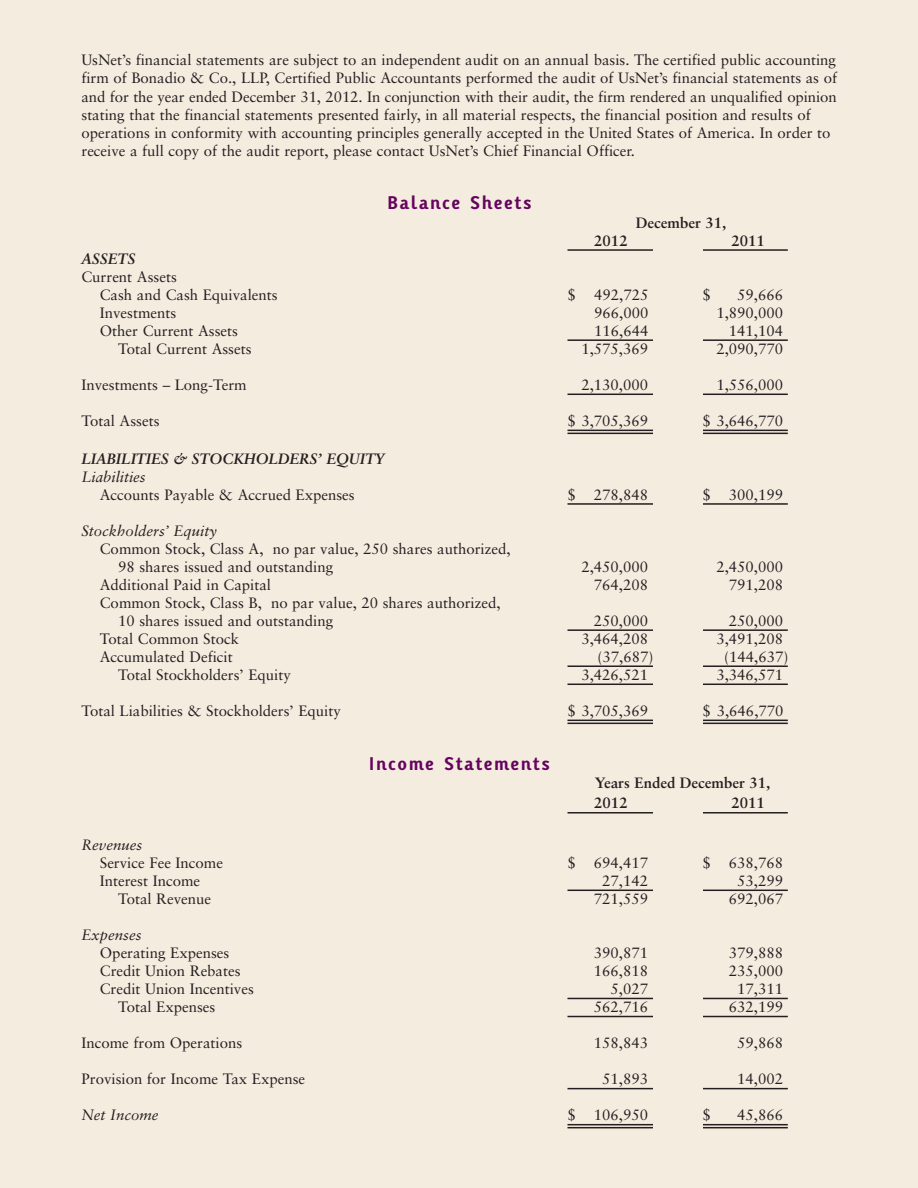
<style>
.page{position:relative;width:918px;height:1188px;background:#f5ece0}
.page>*{position:absolute;margin:0;border:0;box-sizing:border-box;transform-origin:0 0}
.t1{font:700 18px "Karbid";letter-spacing:.065em;color:#65035f}
.t2{font:15px/18px "Sabon";color:#231f20}
.t3{font:italic 15px "Sabon";color:#231f20}
.t4{font:700 15px/20.2px "Sabon";color:#231f20}
.t5{font:italic 700 15px "Sabon";color:#231f20}
</style>
<div class="page">
<hr style="left:567px;top:249px;width:221px;height:2px;background:#231f20">
<hr style="left:567px;top:339px;width:221px;height:2px;background:#231f20">
<hr style="left:567px;top:394px;width:221px;height:1px;background:#231f20">
<hr style="left:567px;top:430px;width:221px;height:1px;background:#231f20">
<hr style="left:567px;top:433px;width:221px;height:1px;background:#231f20">
<hr style="left:567px;top:503px;width:221px;height:2px;background:#231f20">
<hr style="left:567px;top:629px;width:221px;height:2px;background:#231f20">
<hr style="left:567px;top:665px;width:221px;height:2px;background:#231f20">
<hr style="left:567px;top:684px;width:221px;height:1px;background:#231f20">
<hr style="left:567px;top:720px;width:221px;height:1px;background:#231f20">
<hr style="left:567px;top:723px;width:221px;height:1px;background:#231f20">
<hr style="left:567px;top:812px;width:221px;height:2px;background:#231f20">
<hr style="left:567px;top:890px;width:221px;height:1px;background:#231f20">
<hr style="left:567px;top:998px;width:221px;height:1px;background:#231f20">
<hr style="left:567px;top:1016px;width:221px;height:1px;background:#231f20">
<hr style="left:567px;top:1088px;width:221px;height:1px;background:#231f20">
<hr style="left:567px;top:1124px;width:221px;height:1px;background:#231f20">
<hr style="left:567px;top:1127px;width:221px;height:1px;background:#231f20">
<div style="left:653px;top:802px;width:49px;height:342px;background:#f5ece0"></div>
<div style="left:653px;top:238px;width:49px;height:498px;background:#f5ece0"></div>
<p class="t2" style="left:82px;top:53px;width:757px">UsNet’s financial statements are subject to an independent audit on an annual basis. The certified public accounting firm of Bonadio &amp; Co., LLP, Certified Public Accountants performed the audit of UsNet’s financial statements as of and for the year ended December 31, 2012. In conjunction with their audit, the firm rendered an unqualified opinion stating that the financial statements presented fairly, in all material respects, the financial position and results of operations in conformity with accounting principles generally accepted in the United States of America. In order to receive a full copy of the audit report, please contact UsNet’s Chief Financial Officer.</p>
<p class="t5" style="left:81px;top:252px;width:56px">ASSETS</p>
<p class="t2" style="left:100px;top:269px;width:179px;text-indent:-18px">Current Assets<br>Cash and Cash Equivalents</p>
<p class="t1" style="left:387px;top:196px;width:146px">Balance Sheets</p>
<p class="t4" style="left:636px;top:214px;width:92px">December 31,</p>
<p class="t4" style="left:594px;top:232px;width:35px">2012</p>
<p class="t4" style="left:732px;top:232px;width:35px">2011</p>
<p class="t2" style="left:567px;top:287px;width:83px">$ 492,725</p>
<p class="t2" style="left:702px;top:287px;width:10px">$</p>
<p class="t2" style="left:737px;top:287px;width:47px">59,666</p>
<p class="t2" style="left:100px;top:305px;width:78px">Investments</p>
<p class="t2" style="left:594px;top:305px;width:56px">966,000</p>
<p class="t2" style="left:716px;top:305px;width:68px">1,890,000</p>
<p class="t2" style="left:100px;top:323px;width:140px">Other Current Assets</p>
<p class="t2" style="left:594px;top:323px;width:56px">116,644</p>
<p class="t2" style="left:729px;top:323px;width:56px">141,104</p>
<p class="t2" style="left:118px;top:341px;width:135px">Total Current Assets</p>
<p class="t2" style="left:581px;top:341px;width:68px">1,575,369</p>
<p class="t2" style="left:716px;top:341px;width:68px">2,090,770</p>
<p class="t2" style="left:82px;top:377px;width:167px">Investments – Long-Term</p>
<p class="t2" style="left:581px;top:377px;width:68px">2,130,000</p>
<p class="t2" style="left:716px;top:377px;width:68px">1,556,000</p>
<p class="t2" style="left:82px;top:413px;width:80px">Total Assets</p>
<p class="t2" style="left:568px;top:413px;width:82px">$ 3,705,369</p>
<p class="t2" style="left:703px;top:413px;width:82px">$ 3,646,770</p>
<p class="t5" style="left:82px;top:452px;width:304px">LIABILITIES &amp; STOCKHOLDERS’ EQUITY</p>
<p class="t3" style="left:82px;top:470px;width:66px">Liabilities</p>
<p class="t2" style="left:100px;top:487px;width:256px">Accounts Payable &amp; Accrued Expenses</p>
<p class="t2" style="left:568px;top:487px;width:82px">$ 278,848</p>
<p class="t2" style="left:703px;top:487px;width:82px">$ 300,199</p>
<p class="t3" style="left:81px;top:524px;width:137px">Stockholders’ Equity</p>
<p class="t2" style="left:118px;top:541px;width:394px;text-indent:-18px">Common Stock, Class A, no par value, 250 shares authorized,<br>98 shares issued and outstanding</p>
<p class="t2" style="left:581px;top:559px;width:68px">2,450,000</p>
<p class="t2" style="left:716px;top:559px;width:68px">2,450,000</p>
<p class="t2" style="left:100px;top:577px;width:173px">Additional Paid in Capital</p>
<p class="t2" style="left:594px;top:577px;width:56px">764,208</p>
<p class="t2" style="left:729px;top:577px;width:56px">791,208</p>
<p class="t2" style="left:118px;top:595px;width:384px;text-indent:-18px">Common Stock, Class B, no par value, 20 shares authorized,<br>10 shares issued and outstanding</p>
<p class="t2" style="left:594px;top:613px;width:56px">250,000</p>
<p class="t2" style="left:729px;top:613px;width:56px">250,000</p>
<p class="t2" style="left:100px;top:631px;width:141px">Total Common Stock</p>
<p class="t2" style="left:581px;top:631px;width:68px">3,464,208</p>
<p class="t2" style="left:716px;top:631px;width:68px">3,491,208</p>
<p class="t2" style="left:100px;top:649px;width:134px">Accumulated Deficit</p>
<p class="t2" style="left:598px;top:649px;width:57px">(37,687)</p>
<p class="t2" style="left:724px;top:649px;width:66px">(144,637)</p>
<p class="t2" style="left:118px;top:667px;width:174px">Total Stockholders’ Equity</p>
<p class="t2" style="left:581px;top:667px;width:68px">3,426,521</p>
<p class="t2" style="left:716px;top:667px;width:68px">3,346,571</p>
<p class="t2" style="left:82px;top:703px;width:261px">Total Liabilities &amp; Stockholders’ Equity</p>
<p class="t2" style="left:568px;top:703px;width:82px">$ 3,705,369</p>
<p class="t2" style="left:703px;top:703px;width:83px">$ 3,646,770</p>
<p class="t1" style="left:369px;top:756px;width:183px">Income Statements</p>
<p class="t4" style="left:594px;top:774px;width:178px">Years Ended December 31,<br>2012</p>
<p class="t4" style="left:732px;top:794px;width:35px">2011</p>
<p class="t3" style="left:81px;top:838px;width:62px">Revenues</p>
<p class="t2" style="left:100px;top:855px;width:125px">Service Fee Income</p>
<p class="t2" style="left:568px;top:855px;width:82px">$ 694,417</p>
<p class="t2" style="left:703px;top:855px;width:82px">$ 638,768</p>
<p class="t2" style="left:100px;top:873px;width:102px">Interest Income</p>
<p class="t2" style="left:602px;top:873px;width:47px">27,142</p>
<p class="t2" style="left:737px;top:873px;width:47px">53,299</p>
<p class="t2" style="left:118px;top:891px;width:95px">Total Revenue</p>
<p class="t2" style="left:594px;top:891px;width:56px">721,559</p>
<p class="t2" style="left:729px;top:891px;width:56px">692,067</p>
<p class="t3" style="left:82px;top:929px;width:62px">Expenses</p>
<p class="t2" style="left:100px;top:945px;width:131px">Operating Expenses</p>
<p class="t2" style="left:594px;top:945px;width:56px">390,871</p>
<p class="t2" style="left:729px;top:945px;width:56px">379,888</p>
<p class="t2" style="left:100px;top:963px;width:142px">Credit Union Rebates</p>
<p class="t2" style="left:594px;top:963px;width:56px">166,818</p>
<p class="t2" style="left:729px;top:963px;width:56px">235,000</p>
<p class="t2" style="left:100px;top:981px;width:156px">Credit Union Incentives</p>
<p class="t2" style="left:611px;top:981px;width:39px">5,027</p>
<p class="t2" style="left:737px;top:981px;width:47px">17,311</p>
<p class="t2" style="left:118px;top:999px;width:99px">Total Expenses</p>
<p class="t2" style="left:594px;top:999px;width:56px">562,716</p>
<p class="t2" style="left:729px;top:999px;width:56px">632,199</p>
<p class="t2" style="left:82px;top:1035px;width:162px">Income from Operations</p>
<p class="t2" style="left:594px;top:1035px;width:56px">158,843</p>
<p class="t2" style="left:737px;top:1035px;width:47px">59,868</p>
<p class="t2" style="left:82px;top:1071px;width:225px">Provision for Income Tax Expense</p>
<p class="t2" style="left:602px;top:1071px;width:47px">51,893</p>
<p class="t2" style="left:737px;top:1071px;width:47px">14,002</p>
<p class="t3" style="left:82px;top:1109px;width:79px">Net Income</p>
<p class="t2" style="left:568px;top:1107px;width:82px">$ 106,950</p>
<p class="t2" style="left:703px;top:1107px;width:10px">$</p>
<p class="t2" style="left:737px;top:1107px;width:47px">45,866</p>
</div>
